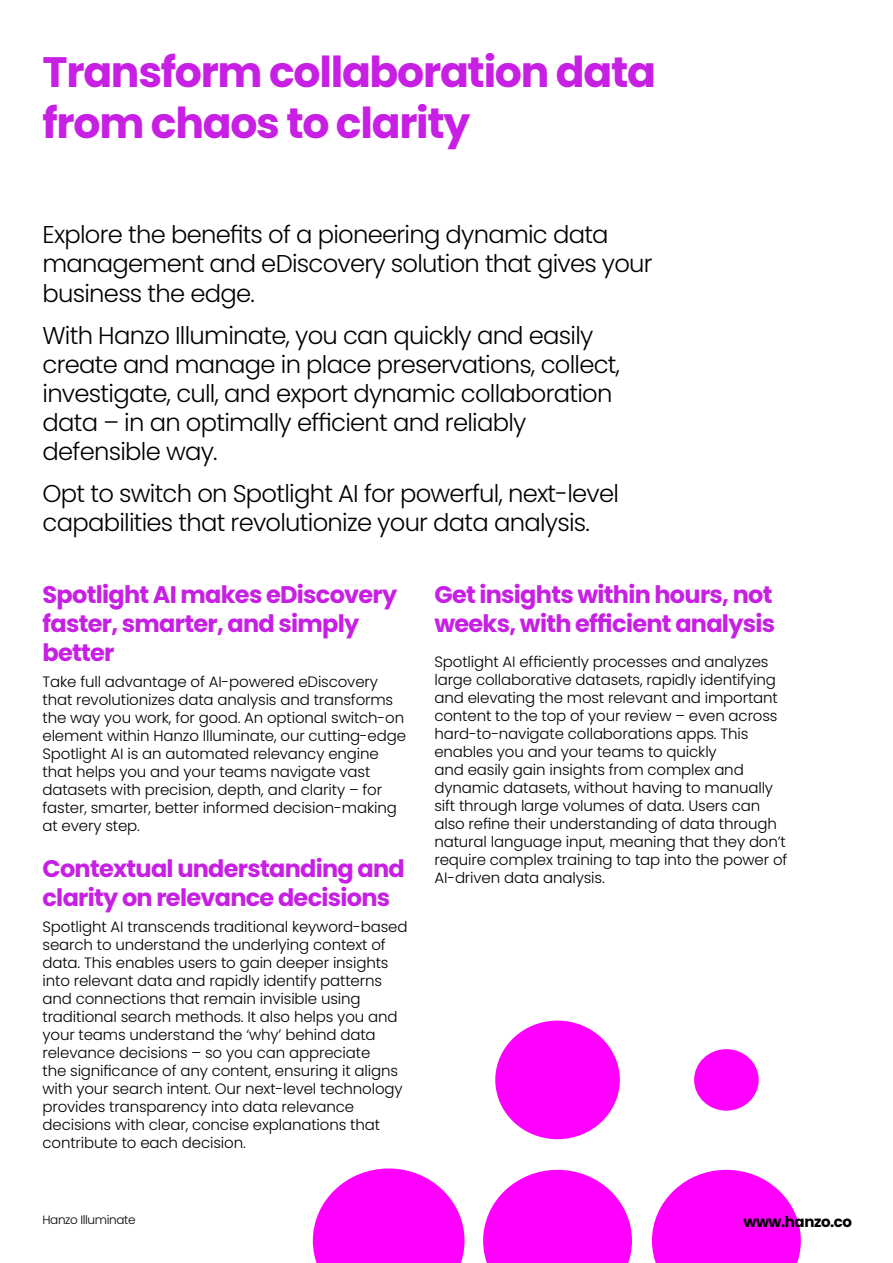
<style>
.page{position:relative;width:893px;height:1263px;background:#fff}
.page>*{position:absolute;margin:0;border:0;box-sizing:border-box;transform-origin:0 0}
.t1{font:700 42.6px/51px "Poppins";letter-spacing:-.03em;color:#c71fe4}
.t2{font:300 24.3px/29.1px "Poppins";letter-spacing:-.03em;color:#000}
.t3{font:700 24px/28.8px "Poppins";letter-spacing:-.03em;color:#c71fe4}
.t4{font:300 15px/18px "Poppins";letter-spacing:-.01em;color:#000}
.t5{font:700 15px "Poppins";letter-spacing:-.03em;color:#000}
.t6{font:300 12px "Poppins";letter-spacing:-.03em;color:#000}
</style>
<div class="page">
<svg style="left:313px;top:1020px;width:488px;height:243px"></svg>
<h1 class="t1" style="left:43px;top:47px;width:615px">Transform collaboration data from chaos to clarity</h1>
<h2 class="t2" style="left:43px;top:220px;width:612px">Explore the benefits of a pioneering dynamic data management and eDiscovery solution that gives your business the edge.</h2>
<h2 class="t2" style="left:43px;top:321px;width:579px">With Hanzo Illuminate, you can quickly and easily create and manage in place preservations, collect, investigate, cull, and export dynamic collaboration data – in an optimally efficient and reliably defensible way.</h2>
<h2 class="t2" style="left:43px;top:479px;width:578px">Opt to switch on Spotlight AI for powerful, next-level capabilities that revolutionize your data analysis.</h2>
<h3 class="t3" style="left:43px;top:580px;width:356px">Spotlight AI makes eDiscovery faster, smarter, and simply better</h3>
<p class="t4" style="left:43px;top:673px;width:365px">Take full advantage of AI-powered eDiscovery that revolutionizes data analysis and transforms the way you work, for good. An optional switch-on element within Hanzo Illuminate, our cutting-edge Spotlight AI is an automated relevancy engine that helps you and your teams navigate vast datasets with precision, depth, and clarity – for faster, smarter, better informed decision-making at every step.</p>
<h3 class="t3" style="left:43px;top:854px;width:364px">Contextual understanding and clarity on relevance decisions</h3>
<p class="t4" style="left:43px;top:918px;width:366px">Spotlight AI transcends traditional keyword-based search to understand the underlying context of data. This enables users to gain deeper insights into relevant data and rapidly identify patterns and connections that remain invisible using traditional search methods. It also helps you and your teams understand the ‘why’ behind data relevance decisions – so you can appreciate<br>the significance of any content, ensuring it aligns with your search intent. Our next-level technology provides transparency into data relevance decisions with clear, concise explanations that contribute to each decision.</p>
<p class="t6" style="left:43px;top:1212px;width:95px">Hanzo Illuminate</p>
<h3 class="t3" style="left:434px;top:580px;width:342px">Get insights within hours, not weeks, with efficient analysis</h3>
<p class="t4" style="left:434px;top:653px;width:354px">Spotlight AI efficiently processes and analyzes large collaborative datasets, rapidly identifying and elevating the most relevant and important content to the top of your review – even across hard-to-navigate collaborations apps. This enables you and your teams to quickly<br>and easily gain insights from complex and dynamic datasets, without having to manually sift through large volumes of data. Users can also refine their understanding of data through natural language input, meaning that they don’t require complex training to tap into the power of AI-driven data analysis.</p>
<p class="t5" style="left:743px;top:1213px;width:110px">www.hanzo.co</p>
</div>
